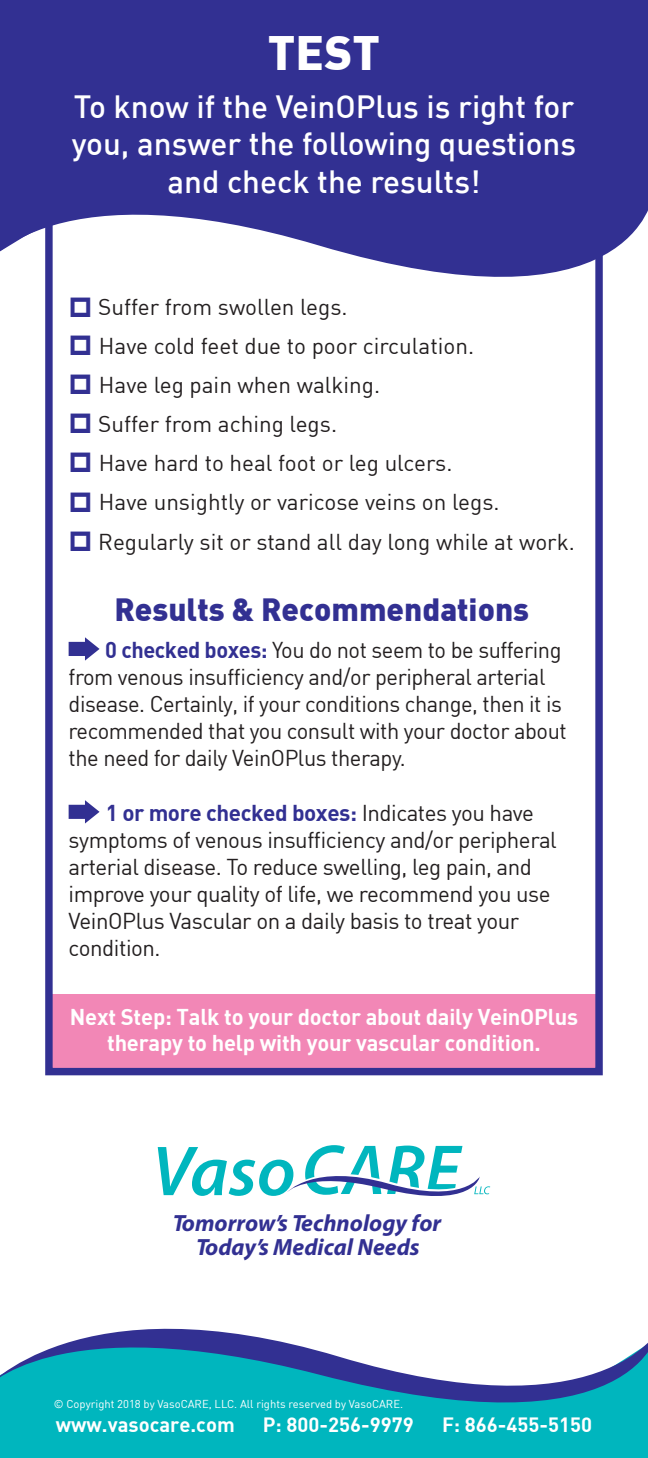
<style>
.page{position:relative;width:648px;height:1458px;background:#fff}
.page>*{position:absolute;margin:0;border:0;box-sizing:border-box;transform-origin:0 0}
.t1{font:900 47.25px "DIN";color:#fff}
.t2{font:500 31.5px/37.8px "DIN";color:#fff;text-align:center}
.t3{font:900 31.5px "DIN";color:#323092}
.ParaStyle02-Leading{font:italic 700 23.62px/24.1px "Myriad Pro";color:#323092;text-align:center}
.t4{font:22.5px/27px "DIN";letter-spacing:-.02em;color:#231f20}
.t5{font:22.5px "DIN";color:#231f20}
.t6{font:22.5px/26.1px "DIN Bold";letter-spacing:-.01em;color:#fff;text-align:center}
.VasoCARE_Headline{font:20.25px "DIN Bold";color:#fff}
.t7{font:11.25px "DIN";color:#fff}
.s1{font-family:"DIN Bold";color:#323092}
</style>
<div class="page">
<svg style="left:0;top:210px;width:560px;height:67px"></svg>
<div style="left:52px;top:995px;width:545px;height:76px;background:#f287b6"></div>
<div style="left:45px;top:112px;width:558px;height:963px;border:7px solid #323092"></div>
<svg style="left:172px;top:210px;width:256px;height:49px;fill:#323092"></svg>
<div style="left:0;top:20px;width:648px;height:190px;background:#323092"></div>
<svg style="left:0;top:210px;width:104px;height:41px"></svg>
<svg style="left:428px;top:210px;width:220px;height:61px;background:#4b499f"></svg>
<div style="left:0;top:0;width:648px;height:24px;background:#323092"></div>
<svg style="left:69px;top:637px;width:31px;height:24px"></svg>
<svg style="left:69px;top:800px;width:31px;height:24px"></svg>
<svg style="left:158px;top:1145px;width:332px;height:51px"></svg>
<svg style="left:0;top:1328px;width:648px;height:129px;fill:#00b6be"></svg>
<p class="t1" style="left:268px;top:22px;width:114px">TEST</p>
<p class="t2" style="left:72px;top:86px;width:506px">To know if the VeinOPlus is right for you, answer the following questions and check the results!</p>
<p class="t5" style="left:98px;top:292px;width:251px">Suffer from swollen legs.</p>
<p class="t5" style="left:99px;top:332px;width:377px">Have cold feet due to poor circulation.</p>
<p class="t5" style="left:99px;top:371px;width:283px">Have leg pain when walking.</p>
<p class="t5" style="left:98px;top:410px;width:240px">Suffer from aching legs.</p>
<p class="t5" style="left:99px;top:449px;width:355px">Have hard to heal foot or leg ulcers.</p>
<p class="t5" style="left:99px;top:488px;width:402px">Have unsightly or varicose veins on legs.</p>
<p class="t5" style="left:98px;top:527px;width:478px">Regularly sit or stand all day long while at work.</p>
<p class="t3" style="left:114px;top:589px;width:416px">Results &amp; Recommendations</p>
<p class="t4" style="left:69px;top:636px;width:500px;text-indent:37px"><span class="s1">0 checked boxes:</span> You do not seem to be suffering from venous insufficiency and/or peripheral arterial disease. Certainly, if your conditions change, then it is recommended that you consult with your doctor about the need for daily VeinOPlus therapy.</p>
<p class="t4" style="left:69px;top:799px;width:490px;text-indent:37px"><span class="s1">1 or more checked boxes:</span> Indicates you have symptoms of venous insufficiency and/or peripheral arterial disease. To reduce swelling, leg pain, and improve your quality of life, we recommend you use VeinOPlus Vascular on a daily basis to treat your condition.</p>
<p class="t6" style="left:70px;top:1003px;width:510px">Next Step: Talk to your doctor about daily VeinOPlus therapy to help with your vascular condition.</p>
<p class="ParaStyle02-Leading" style="left:173px;top:1210px;width:270px">Tomorrow’s Technology for<br>Today’s Medical Needs</p>
<p class="t7" style="left:54px;top:1397px;width:351px">© Copyright 2018 by VasoCARE, LLC. All rights reserved by VasoCARE.</p>
<p class="VasoCARE_Headline" style="left:56px;top:1412px;width:180px">www.vasocare.com</p>
<p class="VasoCARE_Headline" style="left:263px;top:1412px;width:152px">P: 800-256-9979</p>
<p class="VasoCARE_Headline" style="left:442px;top:1412px;width:152px">F: 866-455-5150</p>
</div>
